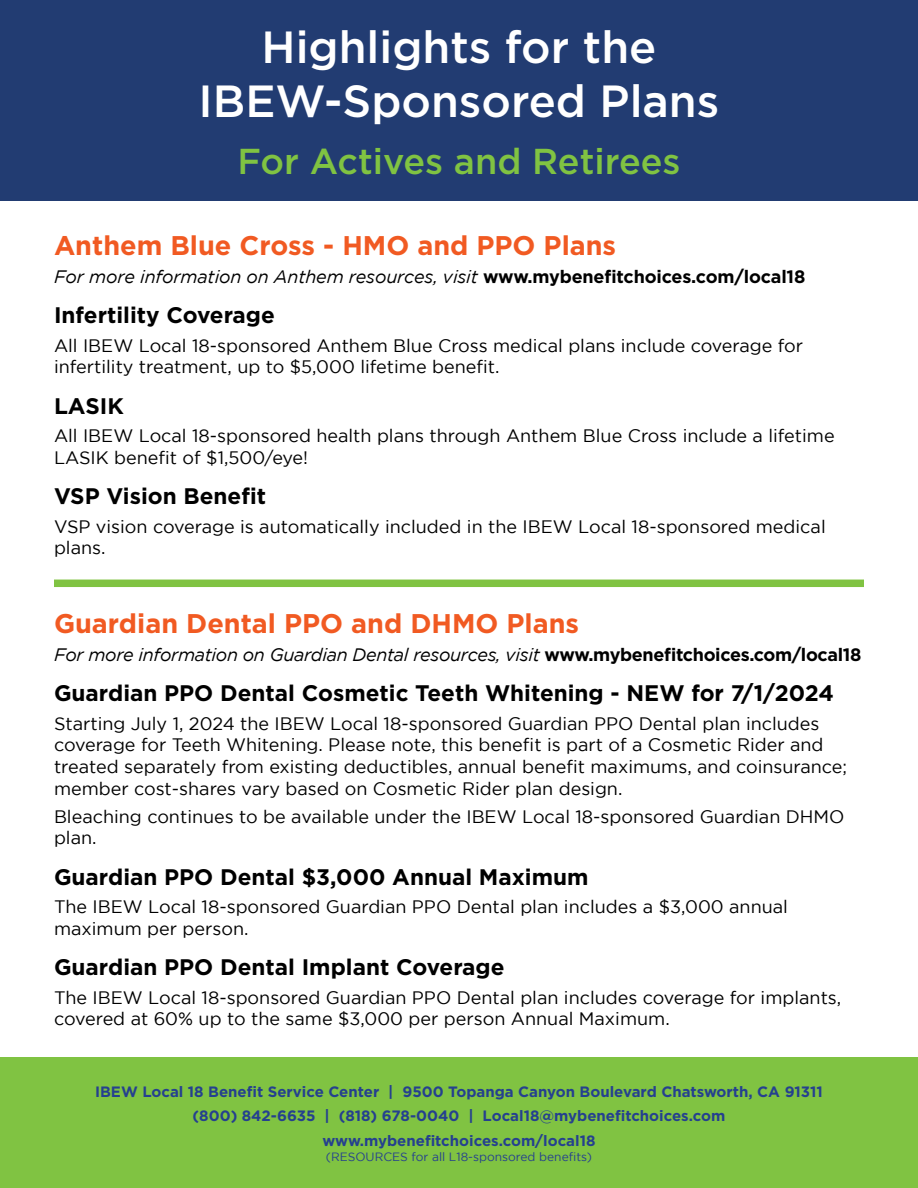
<style>
.page{position:relative;width:918px;height:1188px;background:#fff}
.page>*{position:absolute;margin:0;border:0;box-sizing:border-box;transform-origin:0 0}
.t1{font:500 45px/54px "Gotham";color:#fff;text-align:center}
.t2{font:500 36px "Gotham";color:#80c342}
.t3{font:700 27px "Gotham";color:#f15a22}
.t4{font:700 22.5px "Gotham";color:#000}
.t5{font:18px/21.6px "Gotham";color:#000}
.t6{font:italic 18px "Gotham";letter-spacing:-.02em;color:#000}
.t7{font:700 15px/24.8px "Gotham";color:#25408f;text-align:center}
.t8{font:12px "Gotham";color:#25408f}
.s1{font-weight:700;font-style:normal}
</style>
<div class="page">
<div style="left:0;top:0;width:918px;height:201px;background:#223c72"></div>
<div style="left:0;top:1058px;width:918px;height:130px;background:#80c342"></div>
<div style="left:54px;top:580px;width:810px;height:7px;background:#80c342"></div>
<h1 class="t1" style="left:199px;top:20px;width:522px">Highlights for the<br>IBEW-Sponsored Plans</h1>
<h2 class="t2" style="left:238px;top:137px;width:444px">For Actives and Retirees</h2>
<h3 class="t3" style="left:54px;top:227px;width:564px">Anthem Blue Cross - HMO and PPO Plans</h3>
<p class="t6" style="left:54px;top:267px;width:753px">For more information on Anthem resources, visit <span class="s1">www.mybenefitchoices.com/local18</span></p>
<p class="t4" style="left:54px;top:300px;width:222px">Infertility Coverage</p>
<p class="t5" style="left:54px;top:334px;width:751px">All IBEW Local 18-sponsored Anthem Blue Cross medical plans include coverage for infertility treatment, up to $5,000 lifetime benefit.</p>
<p class="t4" style="left:54px;top:391px;width:71px">LASIK</p>
<p class="t5" style="left:54px;top:425px;width:782px">All IBEW Local 18-sponsored health plans through Anthem Blue Cross include a lifetime<br>LASIK benefit of $1,500/eye!</p>
<p class="t4" style="left:54px;top:481px;width:214px">VSP Vision Benefit</p>
<p class="t5" style="left:54px;top:515px;width:773px">VSP vision coverage is automatically included in the IBEW Local 18-sponsored medical plans.</p>
<h3 class="t3" style="left:54px;top:605px;width:527px">Guardian Dental PPO and DHMO Plans</h3>
<p class="t6" style="left:54px;top:645px;width:809px">For more information on Guardian Dental resources, visit <span class="s1">www.mybenefitchoices.com/local18</span></p>
<p class="t4" style="left:54px;top:678px;width:782px">Guardian PPO Dental Cosmetic Teeth Whitening - NEW for 7/1/2024</p>
<p class="t5" style="left:54px;top:712px;width:795px">Starting July 1, 2024 the IBEW Local 18-sponsored Guardian PPO Dental plan includes coverage for Teeth Whitening. Please note, this benefit is part of a Cosmetic Rider and treated separately from existing deductibles, annual benefit maximums, and coinsurance; member cost-shares vary based on Cosmetic Rider plan design.</p>
<p class="t5" style="left:54px;top:805px;width:792px">Bleaching continues to be available under the IBEW Local 18-sponsored Guardian DHMO plan.</p>
<p class="t4" style="left:54px;top:862px;width:536px">Guardian PPO Dental $3,000 Annual Maximum</p>
<p class="t5" style="left:54px;top:896px;width:736px">The IBEW Local 18-sponsored Guardian PPO Dental plan includes a $3,000 annual maximum per person.</p>
<p class="t4" style="left:54px;top:953px;width:452px">Guardian PPO Dental Implant Coverage</p>
<p class="t5" style="left:54px;top:986px;width:789px">The IBEW Local 18-sponsored Guardian PPO Dental plan includes coverage for implants, covered at 60% up to the same $3,000 per person Annual Maximum.</p>
<p class="t7" style="left:95px;top:1079px;width:729px">IBEW Local 18 Benefit Service Center | 9500 Topanga Canyon Boulevard Chatsworth, CA 91311 (800) 842-6635 | (818) 678-0040 | Local18@mybenefitchoices.com www.mybenefitchoices.com/local18</p>
<p class="t8" style="left:326px;top:1150px;width:268px">(RESOURCES for all L18-sponsored benefits)</p>
</div>
